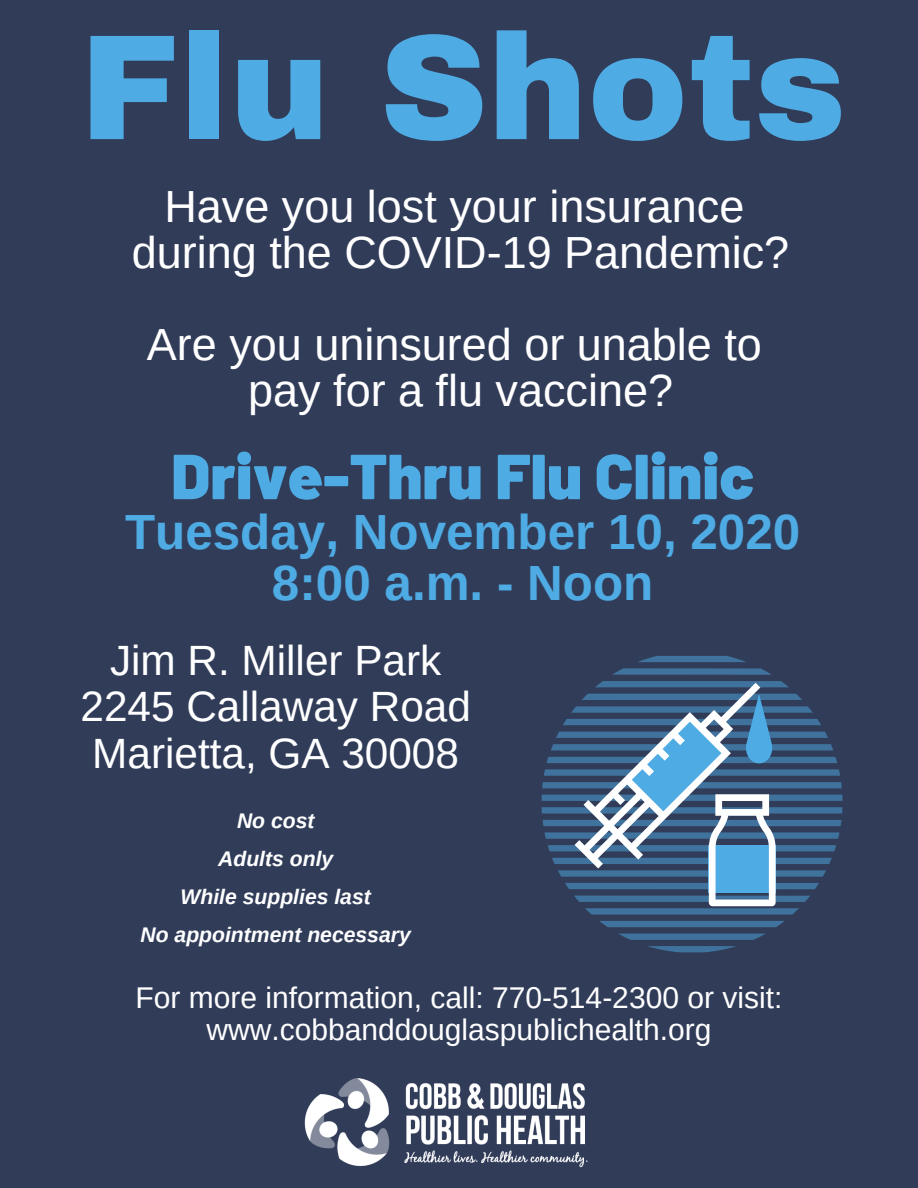
<style>
.page{position:relative;width:918px;height:1188px;background:#313c59}
.page>*{position:absolute;margin:0;border:0;box-sizing:border-box;transform-origin:0 0}
.t1{font:900 150px "Archivo";color:#4fabe4}
.t2{font:900 63.45px "Barlow";color:#4fabe4}
.t3{font:700 49.35px/50.8px "Arimo";color:#4fabe4;text-align:center}
.t4{font:45px/46.2px "Arimo";color:#fff;text-align:center}
.t5{font:42.3px/46.5px "Arimo";color:#fff;text-align:center}
.t6{font:30px/32.7px "Arimo";color:#fff;text-align:center}
.t7{font:italic 700 21.15px/38.1px "Arimo";color:#fff;text-align:center}
</style>
<div class="page">
<svg style="left:541px;top:656px;width:302px;height:297px"></svg>
<svg style="left:575px;top:683px;width:201px;height:223px"></svg>
<img style="left:304px;top:1078px;width:284px;height:90px">
<h1 class="t1" style="left:79px;top:7px;width:768px">Flu Shots</h1>
<p class="t4" style="left:132px;top:183px;width:659px">Have you lost your insurance during the COVID-19 Pandemic?</p>
<p class="t4" style="left:147px;top:321px;width:617px">Are you uninsured or unable to pay for a flu vaccine?</p>
<h2 class="t2" style="left:171px;top:436px;width:584px">Drive-Thru Flu Clinic</h2>
<p class="t3" style="left:125px;top:506px;width:677px">Tuesday, November 10, 2020<br>8:00 a.m. - Noon</p>
<p class="t5" style="left:80px;top:637px;width:392px">Jim R. Miller Park<br>2245 Callaway Road<br>Marietta, GA 30008</p>
<p class="t7" style="left:141px;top:801px;width:272px">No cost<br>Adults only<br>While supplies last<br>No appointment necessary</p>
<p class="t6" style="left:136px;top:981px;width:648px">For more information, call: 770-514-2300 or visit: www.cobbanddouglaspublichealth.org</p>
</div>
